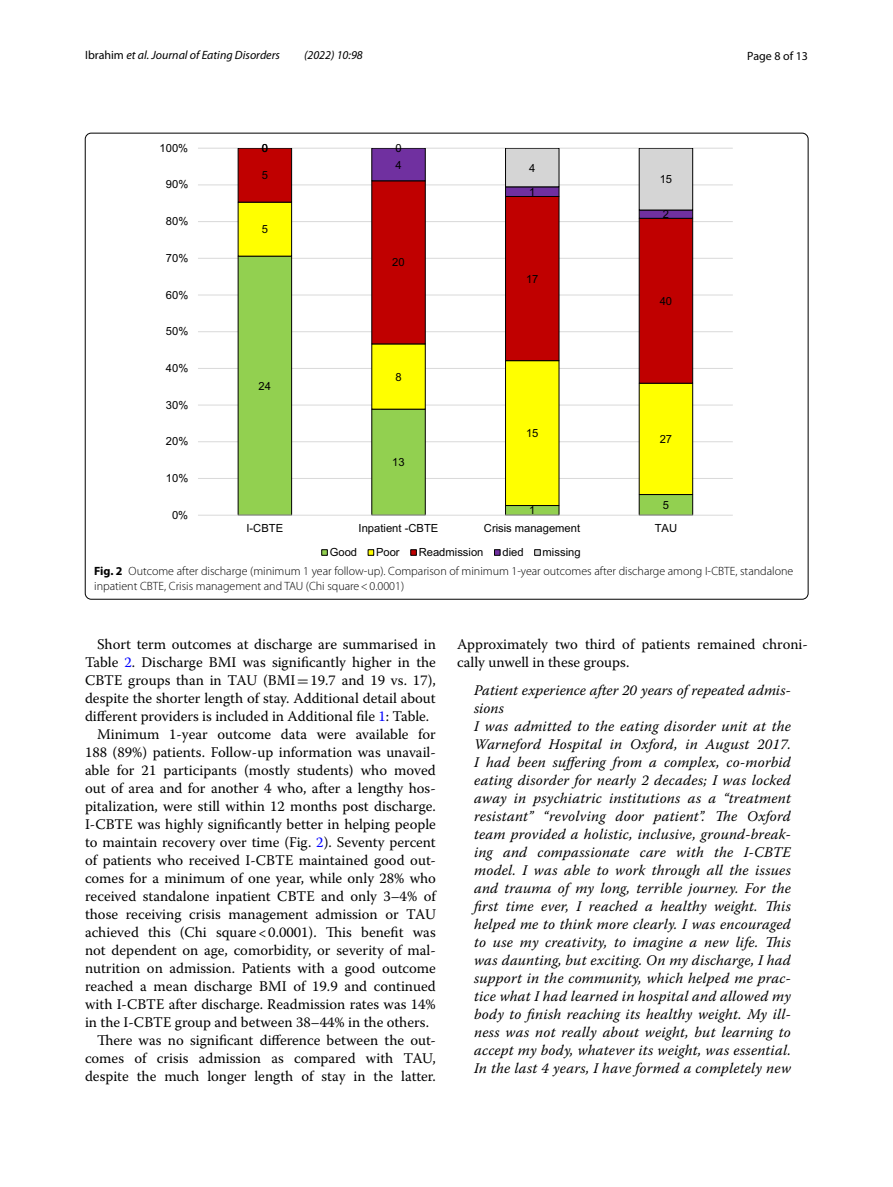
<style>
.page{position:relative;width:893px;height:1187px;background:#fff}
.page>*{position:absolute;margin:0;border:0;box-sizing:border-box;transform-origin:0 0}
.t1{font:14.7px/18px "Warnock Pro";color:#000}
.t2{font:italic 14.7px/18px "Warnock Pro";letter-spacing:.015em;color:#000}
.t3{font:300 12px/15px "Myriad Pro";color:#000}
.t4{font:italic 12px "Myriad Pro";color:#000}
.t5{font:12px "Myriad Pro";color:#000}
.t6{font:11.25px "Arial";color:#000}
.s1{font-style:normal}
.s2{font-weight:700}
.s3{color:#00f}
.s4{font-family:"MTSY"}
</style>
<div class="page">
<hr style="left:198px;top:478px;width:535px;height:1px;background:#d9d9d9">
<hr style="left:198px;top:441px;width:535px;height:1px;background:#d9d9d9">
<hr style="left:198px;top:404px;width:535px;height:1px;background:#d9d9d9">
<hr style="left:198px;top:368px;width:535px;height:1px;background:#d9d9d9">
<hr style="left:198px;top:331px;width:535px;height:1px;background:#d9d9d9">
<hr style="left:198px;top:294px;width:535px;height:1px;background:#d9d9d9">
<hr style="left:198px;top:258px;width:535px;height:1px;background:#d9d9d9">
<hr style="left:198px;top:221px;width:535px;height:1px;background:#d9d9d9">
<hr style="left:198px;top:184px;width:535px;height:1px;background:#d9d9d9">
<hr style="left:198px;top:148px;width:535px;height:1px;background:#d9d9d9">
<svg style="left:237px;top:506px;width:457px;height:10px"></svg>
<svg style="left:237px;top:384px;width:457px;height:122px"></svg>
<svg style="left:237px;top:148px;width:457px;height:236px"></svg>
<svg style="left:371px;top:148px;width:323px;height:71px"></svg>
<hr style="left:198px;top:514px;width:535px;height:1px;background:#d9d9d9">
<svg style="left:321px;top:549px;width:7px;height:6px"></svg>
<svg style="left:368px;top:549px;width:6px;height:6px"></svg>
<svg style="left:410px;top:549px;width:7px;height:6px"></svg>
<svg style="left:494px;top:549px;width:7px;height:6px"></svg>
<svg style="left:534px;top:549px;width:7px;height:6px"></svg>
<p class="t4" style="left:85px;top:48px;width:196px"><span class="s1">Ibrahim</span> et al. Journal of Eating Disorders</p>
<p class="t4" style="left:304px;top:48px;width:60px">(2022) 10:98</p>
<p class="t5" style="left:747px;top:48px;width:62px">Page 8 of 13</p>
<p class="t6" style="left:160px;top:140px;width:30px">100%</p>
<p class="t6" style="left:166px;top:177px;width:24px">90%</p>
<p class="t6" style="left:166px;top:214px;width:24px">80%</p>
<p class="t6" style="left:166px;top:250px;width:24px">70%</p>
<p class="t6" style="left:166px;top:287px;width:24px">60%</p>
<p class="t6" style="left:166px;top:324px;width:24px">50%</p>
<p class="t6" style="left:166px;top:360px;width:24px">40%</p>
<p class="t6" style="left:166px;top:397px;width:24px">30%</p>
<p class="t6" style="left:166px;top:434px;width:24px">20%</p>
<p class="t6" style="left:166px;top:470px;width:24px">10%</p>
<p class="t6" style="left:172px;top:507px;width:18px">0%</p>
<p class="t6" style="left:262px;top:141px;width:8px">0</p>
<p class="t6" style="left:395px;top:141px;width:8px">0</p>
<p class="t6" style="left:262px;top:168px;width:8px">5</p>
<p class="t6" style="left:262px;top:222px;width:8px">5</p>
<p class="t6" style="left:259px;top:378px;width:14px">24</p>
<p class="t6" style="left:395px;top:157px;width:8px">4</p>
<p class="t6" style="left:392px;top:255px;width:14px">20</p>
<p class="t6" style="left:395px;top:369px;width:8px">8</p>
<p class="t6" style="left:392px;top:455px;width:14px">13</p>
<p class="t6" style="left:529px;top:160px;width:8px">4</p>
<p class="t6" style="left:529px;top:184px;width:8px">1</p>
<p class="t6" style="left:526px;top:271px;width:14px">17</p>
<p class="t6" style="left:526px;top:426px;width:14px">15</p>
<p class="t6" style="left:529px;top:503px;width:8px">1</p>
<p class="t6" style="left:660px;top:172px;width:14px">15</p>
<p class="t6" style="left:663px;top:207px;width:8px">2</p>
<p class="t6" style="left:660px;top:293px;width:14px">40</p>
<p class="t6" style="left:660px;top:431px;width:14px">27</p>
<p class="t6" style="left:663px;top:497px;width:8px">5</p>
<p class="t6" style="left:246px;top:520px;width:38px">I-CBTE</p>
<p class="t6" style="left:359px;top:520px;width:81px">Inpatient -CBTE</p>
<p class="t6" style="left:484px;top:520px;width:98px">Crisis management</p>
<p class="t6" style="left:655px;top:520px;width:24px">TAU</p>
<p class="t6" style="left:330px;top:544px;width:29px">Good</p>
<p class="t6" style="left:376px;top:544px;width:25px">Poor</p>
<p class="t6" style="left:419px;top:544px;width:66px">Readmission</p>
<p class="t6" style="left:502px;top:544px;width:23px">died</p>
<p class="t6" style="left:543px;top:544px;width:39px">missing</p>
<p class="t3" style="left:94px;top:563px;width:701px"><span class="s2">Fig. 2</span> Outcome after discharge (minimum 1 year follow-up). Comparison of minimum 1-year outcomes after discharge among I-CBTE, standalone inpatient CBTE, Crisis management and TAU (Chi square&lt;0.0001)</p>
<p class="t1" style="left:97px;top:635px;width:340px">Short term outcomes at discharge are summarised in</p>
<p class="t1" style="left:85px;top:653px;width:352px">Table <span class="s3">2</span>. Discharge BMI was significantly higher in the</p>
<p class="t1" style="left:85px;top:671px;width:352px">CBTE groups than in TAU (BMI<span class="s4">=</span>19.7 and 19 vs. 17),</p>
<p class="t1" style="left:85px;top:689px;width:352px">despite the shorter length of stay. Additional detail about</p>
<p class="t1" style="left:85px;top:707px;width:346px">different providers is included in Additional file <span class="s3">1</span>: Table.</p>
<p class="t1" style="left:97px;top:725px;width:340px">Minimum 1-year outcome data were available for</p>
<p class="t1" style="left:85px;top:743px;width:352px">188 (89%) patients. Follow-up information was unavail-</p>
<p class="t1" style="left:85px;top:761px;width:352px">able for 21 participants (mostly students) who moved</p>
<p class="t1" style="left:85px;top:779px;width:352px">out of area and for another 4 who, after a lengthy hos-</p>
<p class="t1" style="left:85px;top:797px;width:352px">pitalization, were still within 12 months post discharge.</p>
<p class="t1" style="left:85px;top:815px;width:352px">I-CBTE was highly significantly better in helping people</p>
<p class="t1" style="left:85px;top:833px;width:352px">to maintain recovery over time (Fig. <span class="s3">2</span>). Seventy percent</p>
<p class="t1" style="left:85px;top:851px;width:352px">of patients who received I-CBTE maintained good out-</p>
<p class="t1" style="left:85px;top:869px;width:352px">comes for a minimum of one year, while only 28% who</p>
<p class="t1" style="left:85px;top:887px;width:352px">received standalone inpatient CBTE and only 3–4% of</p>
<p class="t1" style="left:85px;top:905px;width:352px">those receiving crisis management admission or TAU</p>
<p class="t1" style="left:85px;top:923px;width:352px">achieved this (Chi square&lt;0.0001). This benefit was</p>
<p class="t1" style="left:85px;top:941px;width:352px">not dependent on age, comorbidity, or severity of mal-</p>
<p class="t1" style="left:85px;top:959px;width:352px">nutrition on admission. Patients with a good outcome</p>
<p class="t1" style="left:85px;top:977px;width:352px">reached a mean discharge BMI of 19.9 and continued</p>
<p class="t1" style="left:85px;top:995px;width:352px">with I-CBTE after discharge. Readmission rates was 14%</p>
<p class="t1" style="left:85px;top:1013px;width:346px">in the I-CBTE group and between 38–44% in the others.</p>
<p class="t1" style="left:97px;top:1031px;width:340px">There was no significant difference between the out-</p>
<p class="t1" style="left:85px;top:1049px;width:352px">comes of crisis admission as compared with TAU,</p>
<p class="t1" style="left:85px;top:1067px;width:352px">despite the much longer length of stay in the latter.</p>
<p class="t1" style="left:457px;top:635px;width:352px">Approximately two third of patients remained chroni&shy;cally unwell in these groups.</p>
<p class="t2" style="left:474px;top:680px;width:318px">Patient experience after 20 years of repeated admis&shy;sions<br>I was admitted to the eating disorder unit at the Warneford Hospital in Oxford, in August 2017.<br>I had been suffering from a complex, co-morbid eating disorder for nearly 2 decades; I was locked away in psychiatric institutions as a “treatment resistant” “revolving door patient”. The Oxford team provided a holistic, inclusive, ground-break&shy;ing and compassionate care with the I-CBTE model. I was able to work through all the issues and trauma of my long, terrible journey. For the first time ever, I reached a healthy weight. This helped me to think more clearly. I was encouraged to use my creativity, to imagine a new life. This was daunting, but exciting. On my discharge, I had support in the community, which helped me prac&shy;tice what I had learned in hospital and allowed my body to finish reaching its healthy weight. My ill&shy;ness was not really about weight, but learning to accept my body, whatever its weight, was essential.<br>In the last 4 years, I have formed a completely new</p>
</div>
